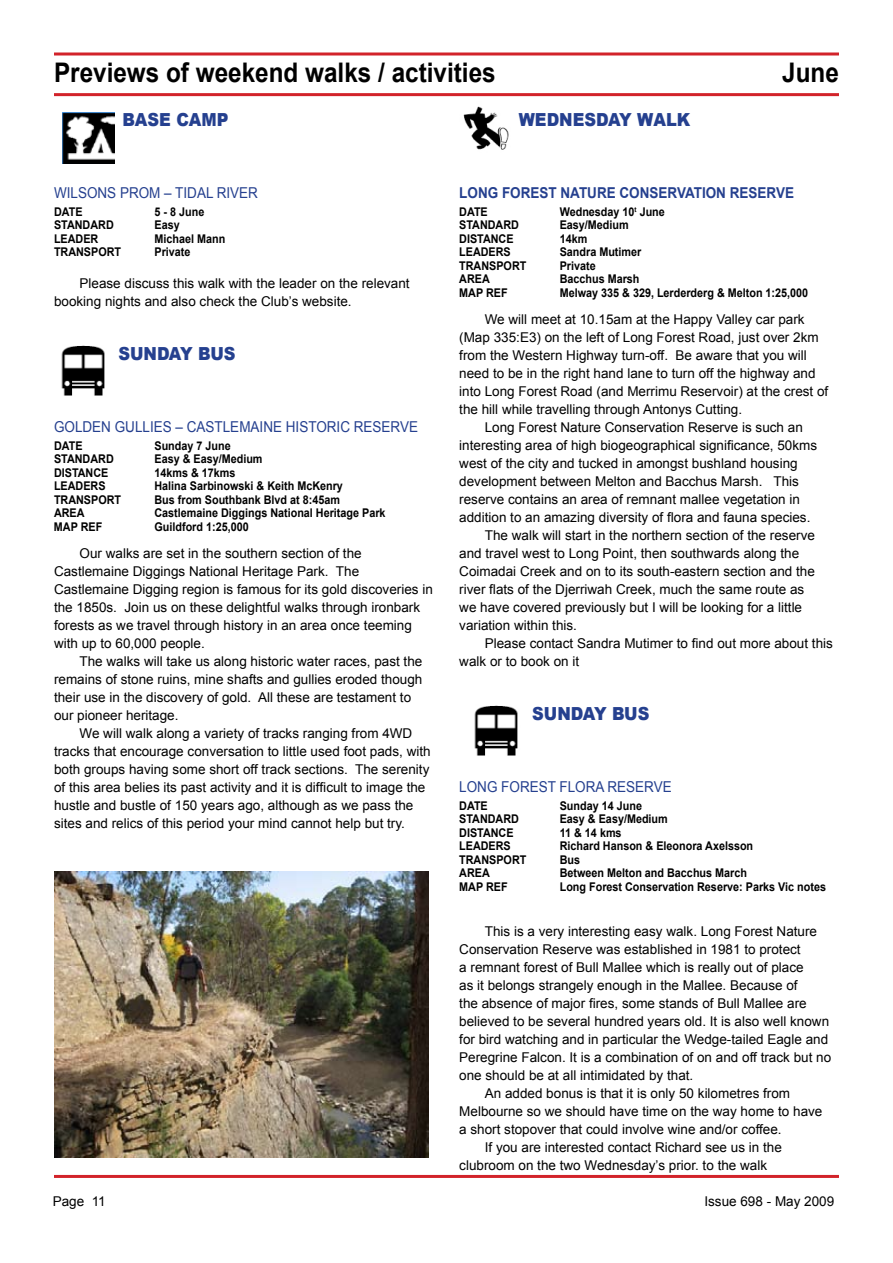
<style>
.page{position:relative;width:893px;height:1263px;background:#fff}
.page>*{position:absolute;margin:0;border:0;box-sizing:border-box;transform-origin:0 0}
.t1{font:700 27px "Arial";color:#000;scale:.9 1}
.t2{font:900 18px "Arial";color:#25408f;scale:.9 1}
.t3{font:15px "Arial";color:#25408f;scale:.9 1}
.t4{font:700 15px "Arial";color:#25408f;scale:.9 1}
.t5{font:13.5px/18px "Arial";color:#000}
.t6{font:700 12px "Arial";color:#000;scale:.9 1}
</style>
<div class="page">
<hr style="left:54px;top:52px;width:785px;height:3px;background:#d2232a">
<hr style="left:54px;top:93px;width:785px;height:3px;background:#d2232a">
<hr style="left:54px;top:1175px;width:785px;height:3px;background:#d2232a">
<img style="left:61px;top:345px;width:44px;height:51px">
<img style="left:63px;top:113px;width:51px;height:51px">
<img style="left:463px;top:106px;width:46px;height:44px">
<img style="left:54px;top:871px;width:374px;height:286px">
<img style="left:474px;top:705px;width:44px;height:51px">
<h1 class="t1" style="left:54px;top:54px;width:492px">Previews of weekend walks / activities</h1>
<h1 class="t1" style="left:782px;top:54px;width:65px">June</h1>
<h2 class="t2" style="left:123px;top:107px;width:117px">BASE CAMP</h2>
<h2 class="t2" style="left:519px;top:107px;width:33px">WEDNESDAY</h2>
<h2 class="t2" style="left:637px;top:107px;width:33px">WALK</h2>
<p class="t3" style="left:54px;top:183px;width:24px">Wilsons</p>
<p class="t3" style="left:120px;top:183px;width:12px">prom</p>
<p class="t3" style="left:164px;top:183px;width:31px">– Tidal</p>
<p class="t3" style="left:217px;top:183px;width:21px">River</p>
<p class="t6" style="left:54px;top:204px;width:33px">DATE</p>
<p class="t6" style="left:155px;top:204px;width:57px">5 - 8 June</p>
<p class="t6" style="left:54px;top:217px;width:68px">STANDARD</p>
<p class="t6" style="left:155px;top:217px;width:30px">Easy</p>
<p class="t6" style="left:54px;top:231px;width:51px">LEADER</p>
<p class="t6" style="left:155px;top:231px;width:80px">Michael Mann</p>
<p class="t6" style="left:54px;top:244px;width:76px">TRANSPORT</p>
<p class="t6" style="left:155px;top:244px;width:42px">Private</p>
<p class="t5" style="left:54px;top:274px;width:357px;text-indent:26px">Please discuss this walk with the leader on the relevant booking nights and also check the Club’s website.</p>
<h2 class="t2" style="left:118px;top:341px;width:132px">SUNDAY BUS</h2>
<p class="t3" style="left:54px;top:417px;width:406px">GOLDEN GULLIES – CASTLEMAINE HISTORIC RESERVE</p>
<p class="t6" style="left:54px;top:438px;width:33px">DATE</p>
<p class="t6" style="left:155px;top:438px;width:86px">Sunday 7 June</p>
<p class="t6" style="left:54px;top:451px;width:68px">STANDARD</p>
<p class="t6" style="left:155px;top:451px;width:122px">Easy &amp; Easy/Medium</p>
<p class="t6" style="left:54px;top:465px;width:62px">DISTANCE</p>
<p class="t6" style="left:155px;top:465px;width:92px">14kms &amp; 17kms</p>
<p class="t6" style="left:54px;top:478px;width:59px">LEADERS</p>
<p class="t6" style="left:155px;top:478px;width:211px">Halina Sarbinowski &amp; Keith McKenry</p>
<p class="t6" style="left:54px;top:492px;width:76px">TRANSPORT</p>
<p class="t6" style="left:155px;top:492px;width:208px">Bus from Southbank Blvd at 8:45am</p>
<p class="t6" style="left:54px;top:505px;width:35px">AREA</p>
<p class="t6" style="left:154px;top:505px;width:258px">Castlemaine Diggings National Heritage Park</p>
<p class="t6" style="left:54px;top:519px;width:55px">MAP REF</p>
<p class="t6" style="left:154px;top:519px;width:106px">Guildford 1:25,000</p>
<p class="t5" style="left:54px;top:544px;width:380px;text-indent:26px">Our walks are set in the southern section of the Castlemaine Diggings National Heritage Park. The Castlemaine Digging region is famous for its gold discoveries in the 1850s. Join us on these delightful walks through ironbark forests as we travel through history in an area once teeming with up to 60,000 people.</p>
<p class="t5" style="left:54px;top:652px;width:370px;text-indent:26px">The walks will take us along historic water races, past the remains of stone ruins, mine shafts and gullies eroded though their use in the discovery of gold. All these are testament to our pioneer heritage.</p>
<p class="t5" style="left:54px;top:724px;width:378px;text-indent:26px">We will walk along a variety of tracks ranging from 4WD tracks that encourage conversation to little used foot pads, with both groups having some short off track sections. The serenity of this area belies its past activity and it is difficult to image the hustle and bustle of 150 years ago, although as we pass the sites and relics of this period your mind cannot help but try.</p>
<p class="t4" style="left:459px;top:183px;width:373px">LONG FOREST NATURE CONSERVATION RESERVE</p>
<p class="t6" style="left:459px;top:204px;width:33px">DATE</p>
<p class="t6" style="left:560px;top:204px;width:118px">Wednesday 10<sup>t</sup> June</p>
<p class="t6" style="left:459px;top:217px;width:68px">STANDARD</p>
<p class="t6" style="left:560px;top:217px;width:78px">Easy/Medium</p>
<p class="t6" style="left:459px;top:231px;width:62px">DISTANCE</p>
<p class="t6" style="left:560px;top:231px;width:32px">14km</p>
<p class="t6" style="left:459px;top:244px;width:59px">LEADERS</p>
<p class="t6" style="left:560px;top:244px;width:92px">Sandra Mutimer</p>
<p class="t6" style="left:459px;top:258px;width:76px">TRANSPORT</p>
<p class="t6" style="left:560px;top:258px;width:42px">Private</p>
<p class="t6" style="left:459px;top:271px;width:35px">AREA</p>
<p class="t6" style="left:560px;top:271px;width:90px">Bacchus Marsh</p>
<p class="t6" style="left:459px;top:285px;width:55px">MAP REF</p>
<p class="t6" style="left:560px;top:285px;width:278px">Melway 335 &amp; 329, Lerderderg &amp; Melton 1:25,000</p>
<p class="t5" style="left:485px;top:310px;width:321px">We will meet at 10.15am at the Happy Valley car park</p>
<p class="t5" style="left:459px;top:328px;width:361px">(Map 335:E3) on the left of Long Forest Road, just over 2km</p>
<p class="t5" style="left:459px;top:346px;width:349px">from the Western Highway turn-off. Be aware that you will</p>
<p class="t5" style="left:459px;top:364px;width:358px">need to be in the right hand lane to turn off the highway and</p>
<p class="t5" style="left:459px;top:382px;width:371px">into Long Forest Road (and Merrimu Reservoir) at the crest of</p>
<p class="t5" style="left:459px;top:400px;width:284px">the hill while travelling through Antonys Cutting.</p>
<p class="t5" style="left:485px;top:418px;width:320px">Long Forest Nature Conservation Reserve is such an</p>
<p class="t5" style="left:459px;top:436px;width:359px">interesting area of high biogeographical significance, 50kms</p>
<p class="t5" style="left:459px;top:454px;width:340px">west of the city and tucked in amongst bushland housing</p>
<p class="t5" style="left:459px;top:472px;width:341px">development between Melton and Bacchus Marsh. This</p>
<p class="t5" style="left:459px;top:490px;width:342px">reserve contains an area of remnant mallee vegetation in</p>
<p class="t5" style="left:459px;top:508px;width:353px">addition to an amazing diversity of flora and fauna species.</p>
<p class="t5" style="left:485px;top:526px;width:332px">The walk will start in the northern section of the reserve</p>
<p class="t5" style="left:459px;top:544px;width:341px">and travel west to Long Point, then southwards along the</p>
<p class="t5" style="left:459px;top:562px;width:357px">Coimadai Creek and on to its south-eastern section and the</p>
<p class="t5" style="left:459px;top:580px;width:347px">river flats of the Djerriwah Creek, much the same route as</p>
<p class="t5" style="left:459px;top:598px;width:344px">we have covered previously but I will be looking for a little</p>
<p class="t5" style="left:459px;top:616px;width:119px">variation within this.</p>
<p class="t5" style="left:485px;top:634px;width:350px">Please contact Sandra Mutimer to find out more about this</p>
<p class="t5" style="left:459px;top:652px;width:122px">walk or to book on it</p>
<h2 class="t2" style="left:532px;top:701px;width:132px">SUNDAY BUS</h2>
<p class="t3" style="left:459px;top:777px;width:21px">Long</p>
<p class="t3" style="left:501px;top:777px;width:21px">Forest</p>
<p class="t3" style="left:559px;top:777px;width:21px">Flora</p>
<p class="t3" style="left:607px;top:777px;width:22px">Reserve</p>
<p class="t6" style="left:459px;top:798px;width:33px">DATE</p>
<p class="t6" style="left:560px;top:798px;width:93px">Sunday 14 June</p>
<p class="t6" style="left:459px;top:811px;width:68px">STANDARD</p>
<p class="t6" style="left:560px;top:811px;width:122px">Easy &amp; Easy/Medium</p>
<p class="t6" style="left:459px;top:825px;width:62px">DISTANCE</p>
<p class="t6" style="left:560px;top:825px;width:70px">11 &amp; 14 kms</p>
<p class="t6" style="left:459px;top:838px;width:59px">LEADERS</p>
<p class="t6" style="left:560px;top:838px;width:216px">Richard Hanson &amp; Eleonora Axelsson</p>
<p class="t6" style="left:459px;top:852px;width:76px">TRANSPORT</p>
<p class="t6" style="left:560px;top:852px;width:24px">Bus</p>
<p class="t6" style="left:459px;top:865px;width:35px">AREA</p>
<p class="t6" style="left:560px;top:865px;width:210px">Between Melton and Bacchus March</p>
<p class="t6" style="left:459px;top:879px;width:55px">MAP REF</p>
<p class="t6" style="left:560px;top:879px;width:297px">Long Forest Conservation Reserve: Parks Vic notes</p>
<p class="t5" style="left:485px;top:922px;width:334px">This is a very interesting easy walk. Long Forest Nature</p>
<p class="t5" style="left:459px;top:940px;width:343px">Conservation Reserve was established in 1981 to protect</p>
<p class="t5" style="left:459px;top:958px;width:346px">a remnant forest of Bull Mallee which is really out of place</p>
<p class="t5" style="left:459px;top:976px;width:340px">as it belongs strangely enough in the Mallee. Because of</p>
<p class="t5" style="left:459px;top:994px;width:349px">the absence of major fires, some stands of Bull Mallee are</p>
<p class="t5" style="left:459px;top:1012px;width:371px">believed to be several hundred years old. It is also well known</p>
<p class="t5" style="left:459px;top:1030px;width:370px">for bird watching and in particular the Wedge-tailed Eagle and</p>
<p class="t5" style="left:459px;top:1048px;width:373px">Peregrine Falcon. It is a combination of on and off track but no</p>
<p class="t5" style="left:459px;top:1066px;width:236px">one should be at all intimidated by that.</p>
<p class="t5" style="left:485px;top:1084px;width:307px">An added bonus is that it is only 50 kilometres from</p>
<p class="t5" style="left:459px;top:1102px;width:365px">Melbourne so we should have time on the way home to have</p>
<p class="t5" style="left:459px;top:1120px;width:324px">a short stopover that could involve wine and/or coffee.</p>
<p class="t5" style="left:485px;top:1138px;width:299px">If you are interested contact Richard see us in the</p>
<p class="t5" style="left:459px;top:1156px;width:309px">clubroom on the two Wednesday’s prior. to the walk</p>
<p class="t5" style="left:53px;top:1192px;width:55px">Page 11</p>
<p class="t5" style="left:704px;top:1192px;width:131px">Issue 698 - May 2009</p>
</div>
